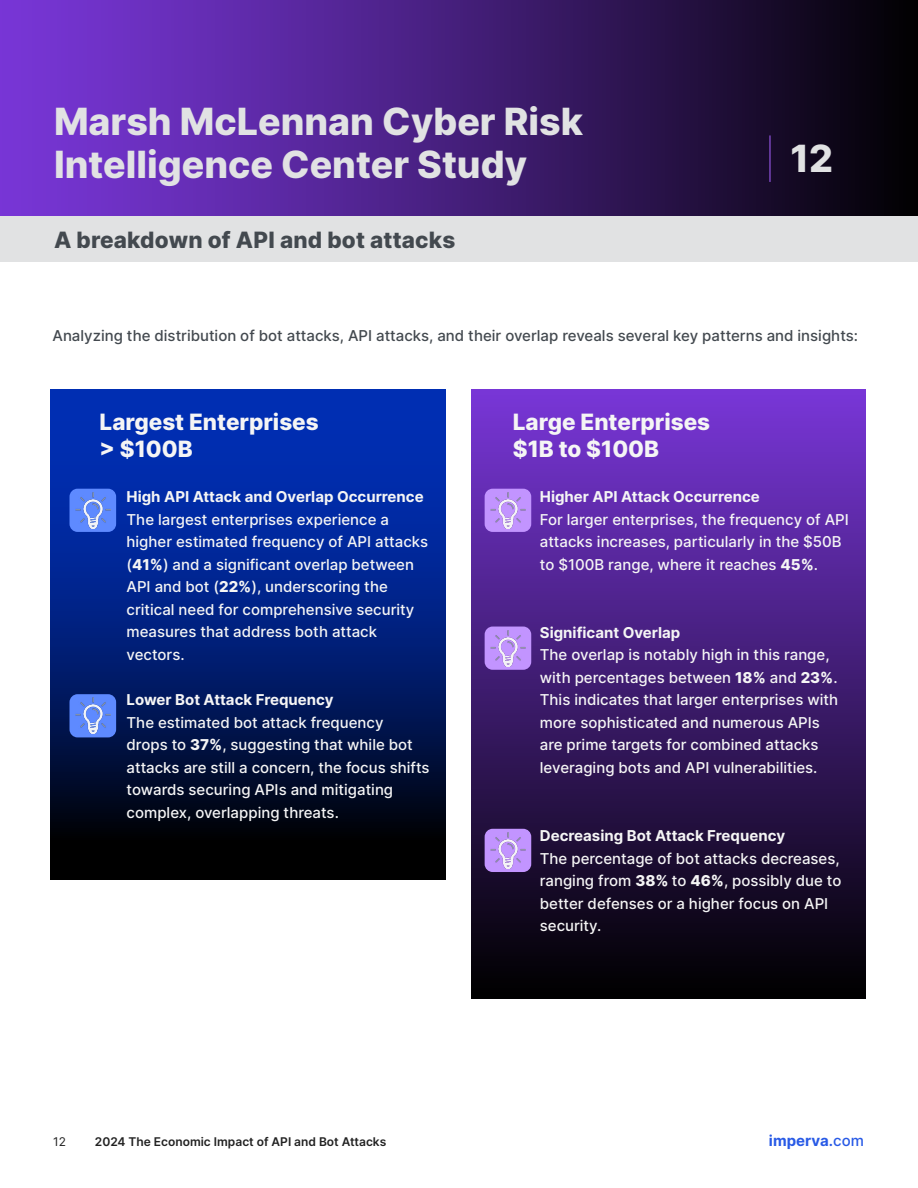
<style>
.page{position:relative;width:918px;height:1188px;background:#fff}
.page>*{position:absolute;margin:0;border:0;box-sizing:border-box;transform-origin:0 0}
.t1{font:800 37.5px/43.2px "Inter";color:#e1e2e3}
.t2{font:800 22.5px/27px "Inter";color:#f5f5f5}
.t3{font:800 22.5px "Inter";letter-spacing:.01em;color:#43494f}
.t4{font:500 15px/22.5px "Inter";color:#f5f5f5}
.t5{font:500 15px "Inter";color:#43494f}
.t6{font:700 15px "Inter";color:#285ae6}
.t7{font:600 12px "Inter";color:#212121}
.t8{font:12px "Inter";color:#212121}
.s1{font-weight:700;color:#fff}
.s2{font-weight:700}
.s3{font-weight:800}
.s4{font-weight:600}
.s5{font-weight:500}
</style>
<div class="page">
<svg style="left:51px;top:389px;width:394px;height:491px;background:#001b6c"></svg>
<div style="left:471px;top:389px;width:395px;height:610px;background:linear-gradient(to bottom,#7936d9,#000)"></div>
<div style="left:0;top:216px;width:918px;height:45px;background:#e1e2e3"></div>
<div style="left:0;top:0;width:918px;height:216px;background:linear-gradient(to right,#7f39e3,#050209)"></div>
<hr style="left:770px;top:135px;width:1px;height:47px;background:#a661ff">
<div style="left:70px;top:489px;width:46px;height:43px;background:#5e8aff;border-radius:8px"></div>
<img style="left:75px;top:492px;width:35px;height:36px">
<div style="left:70px;top:694px;width:46px;height:43px;background:#5e8aff;border-radius:8px"></div>
<img style="left:75px;top:698px;width:35px;height:36px">
<div style="left:485px;top:489px;width:46px;height:43px;background:#c294ff;border-radius:8px"></div>
<img style="left:490px;top:492px;width:35px;height:36px">
<div style="left:485px;top:627px;width:46px;height:43px;background:#c294ff;border-radius:8px"></div>
<img style="left:490px;top:630px;width:35px;height:36px">
<div style="left:485px;top:829px;width:46px;height:43px;background:#c294ff;border-radius:8px"></div>
<img style="left:490px;top:832px;width:35px;height:37px">
<h1 class="t1" style="left:54px;top:99px;width:531px">Marsh McLennan Cyber Risk<br>Intelligence Center Study</h1>
<h2 class="t3" style="left:54px;top:224px;width:403px">A breakdown of API and bot attacks</h2>
<h1 class="t1" style="left:791px;top:136px;width:44px">12</h1>
<p class="t5" style="left:53px;top:325px;width:807px">Analyzing the distribution of bot attacks, API attacks, and their overlap reveals several key patterns and insights:</p>
<h2 class="t2" style="left:100px;top:407px;width:221px">Largest Enterprises &gt; $100B</h2>
<p class="t4" style="left:127px;top:485px;width:303px;text-indent:-20px"><span class="s1">•</span> <span class="s2">High API Attack and Overlap Occurrence </span>The largest enterprises experience a higher estimated frequency of API attacks (<span class="s3">41%</span>) and a significant overlap between API and bot (<span class="s3">22%</span>), underscoring the critical need for comprehensive security measures that address both attack vectors.</p>
<p class="t4" style="left:127px;top:688px;width:304px;text-indent:-20px"><span class="s1">•</span> <span class="s2">Lower Bot Attack Frequency<br></span>The estimated bot attack frequency<br>drops to <span class="s3">37%</span>, suggesting that while bot attacks are still a concern, the focus shifts towards securing APIs and mitigating complex, overlapping threats.</p>
<h2 class="t2" style="left:513px;top:407px;width:199px">Large Enterprises $1B to $100B</h2>
<p class="t4" style="left:540px;top:485px;width:311px;text-indent:-20px"><span class="s1">•</span> <span class="s2">Higher API Attack Occurrence<br></span>For larger enterprises, the frequency of API attacks increases, particularly in the $50B to $100B range, where it reaches <span class="s3">45%</span>.</p>
<p class="t4" style="left:540px;top:621px;width:300px;text-indent:-20px"><span class="s1">•</span> <span class="s2">Significant Overlap<br></span>The overlap is notably high in this range, with percentages between <span class="s3">18%</span> and <span class="s3">23%</span>.<br>This indicates that larger enterprises with more sophisticated and numerous APIs are prime targets for combined attacks leveraging bots and API vulnerabilities.</p>
<p class="t4" style="left:540px;top:824px;width:303px;text-indent:-20px"><span class="s1">•</span> <span class="s2">Decreasing Bot Attack Frequency<br></span>The percentage of bot attacks decreases, ranging from <span class="s3">38%</span> to <span class="s3">46%</span>, possibly due to better defenses or a higher focus on API security.</p>
<p class="t8" style="left:53px;top:1133px;width:14px">12</p>
<p class="t7" style="left:95px;top:1133px;width:293px">2024 The Economic Impact of API and Bot Attacks</p>
<p class="t6" style="left:769px;top:1130px;width:97px">imperva<span class="s4">.</span><span class="s5">com</span></p>
</div>
